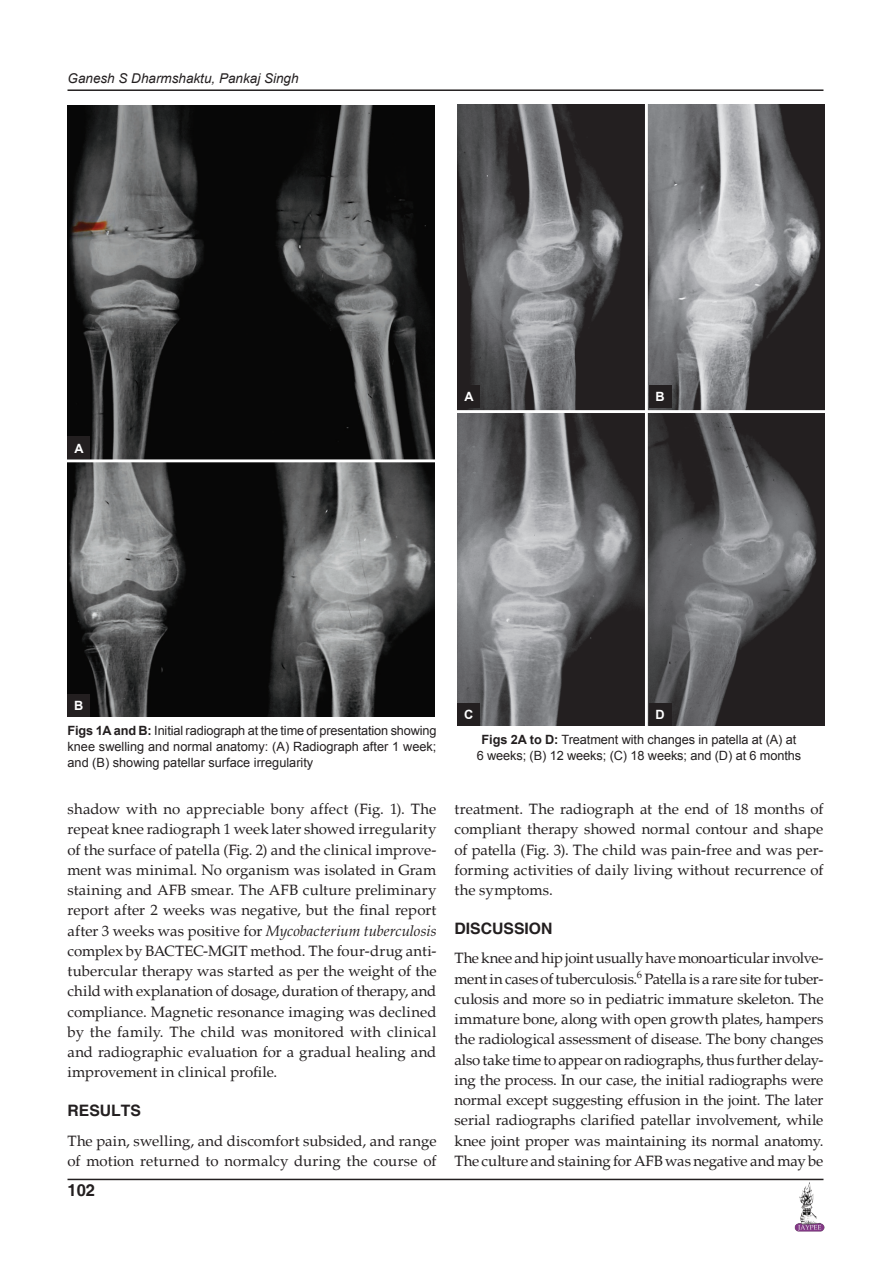
<style>
.page{position:relative;width:891px;height:1269px;background:#fff}
.page>*{position:absolute;margin:0;border:0;box-sizing:border-box;transform-origin:0 0}
.t1{font:700 16.5px "Helvetica";color:#231f20}
.t2{font:700 15.75px "Helvetica";color:#231f20}
.t3{font:15px/20.2px "Palatino";color:#231f20;text-align:justify}
.t4{font:italic 13.5px "Arial";color:#231f20}
.t5{font:12.75px/15.8px "Arial";letter-spacing:-.01em;color:#231f20;text-align:justify}
.t6{font:700 12.75px "Arial";color:#fff}
.s1{font-weight:700}
.s2{font-style:italic}
</style>
<div class="page">
<hr style="left:68px;top:89px;width:756px;height:2px;background:#231f20">
<hr style="left:68px;top:1179px;width:756px;height:1px;background:#231f20">
<img style="left:794px;top:1182px;width:30px;height:49px">
<img style="left:67px;top:105px;width:368px;height:612px">
<img style="left:458px;top:104px;width:367px;height:622px">
<div style="left:68px;top:437px;width:22px;height:22px;background:#231f20"></div>
<div style="left:458px;top:385px;width:22px;height:23px;background:#231f20"></div>
<div style="left:458px;top:703px;width:22px;height:23px;background:#231f20"></div>
<div style="left:649px;top:385px;width:22px;height:23px;background:#231f20"></div>
<div style="left:649px;top:703px;width:22px;height:23px;background:#231f20"></div>
<div style="left:68px;top:694px;width:22px;height:23px;background:#231f20"></div>
<p class="t4" style="left:68px;top:69px;width:233px">Ganesh S Dharmshaktu, Pankaj Singh</p>
<p class="t6" style="left:74px;top:440px;width:11px">A</p>
<p class="t6" style="left:74px;top:697px;width:11px">B</p>
<p class="t6" style="left:465px;top:388px;width:11px">A</p>
<p class="t6" style="left:464px;top:706px;width:11px">C</p>
<p class="t6" style="left:656px;top:388px;width:11px">B</p>
<p class="t6" style="left:656px;top:706px;width:11px">D</p>
<p class="t5" style="left:68px;top:723px;width:371px"><span class="s1">Figs 1A and B:</span> Initial radiograph at the time of presentation showing knee swelling and normal anatomy: (A) Radiograph after 1 week; and (B) showing patellar surface irregularity</p>
<p class="t5" style="left:477px;top:732px;width:326px;text-align:center"><span class="s1">Figs 2A to D:</span> Treatment with changes in patella at (A) at<br>6 weeks; (B) 12 weeks; (C) 18 weeks; and (D) at 6 months</p>
<p class="t3" style="left:68px;top:799px;width:371px">shadow with no appreciable bony affect (Fig. 1). The repeat knee radiograph 1 week later showed irregularity of the surface of patella (Fig. 2) and the clinical improve&shy;ment was minimal. No organism was isolated in Gram staining and AFB smear. The AFB culture preliminary report after 2 weeks was negative, but the final report after 3 weeks was positive for <span class="s2">Mycobacterium tuberculosis </span>complex by BACTEC-MGIT method. The four-drug anti&shy;tubercular therapy was started as per the weight of the child with explanation of dosage, duration of therapy, and compliance. Magnetic resonance imaging was declined by the family. The child was monitored with clinical and radiographic evaluation for a gradual healing and improvement in clinical profile.</p>
<p class="t2" style="left:68px;top:1101px;width:75px">RESULTS</p>
<p class="t3" style="left:68px;top:1131px;width:371px">The pain, swelling, and discomfort subsided, and range of motion returned to normalcy during the course of</p>
<p class="t1" style="left:68px;top:1180px;width:29px">102</p>
<p class="t3" style="left:454px;top:799px;width:371px">treatment. The radiograph at the end of 18 months of compliant therapy showed normal contour and shape of patella (Fig. 3). The child was pain-free and was per&shy;forming activities of daily living without recurrence of the symptoms.</p>
<p class="t2" style="left:454px;top:919px;width:100px">DISCUSSION</p>
<p class="t3" style="left:454px;top:949px;width:371px">The knee and hip joint usually have monoarticular involve&shy;ment in cases of tuberculosis.<sup>6</sup> Patella is a rare site for tuber&shy;culosis and more so in pediatric immature skeleton. The immature bone, along with open growth plates, hampers the radiological assessment of disease. The bony changes also take time to appear on radiographs, thus further delay&shy;ing the process. In our case, the initial radiographs were normal except suggesting effusion in the joint. The later serial radiographs clarified patellar involvement, while knee joint proper was maintaining its normal anatomy.<br>The culture and staining for AFB was negative and may be</p>
</div>
